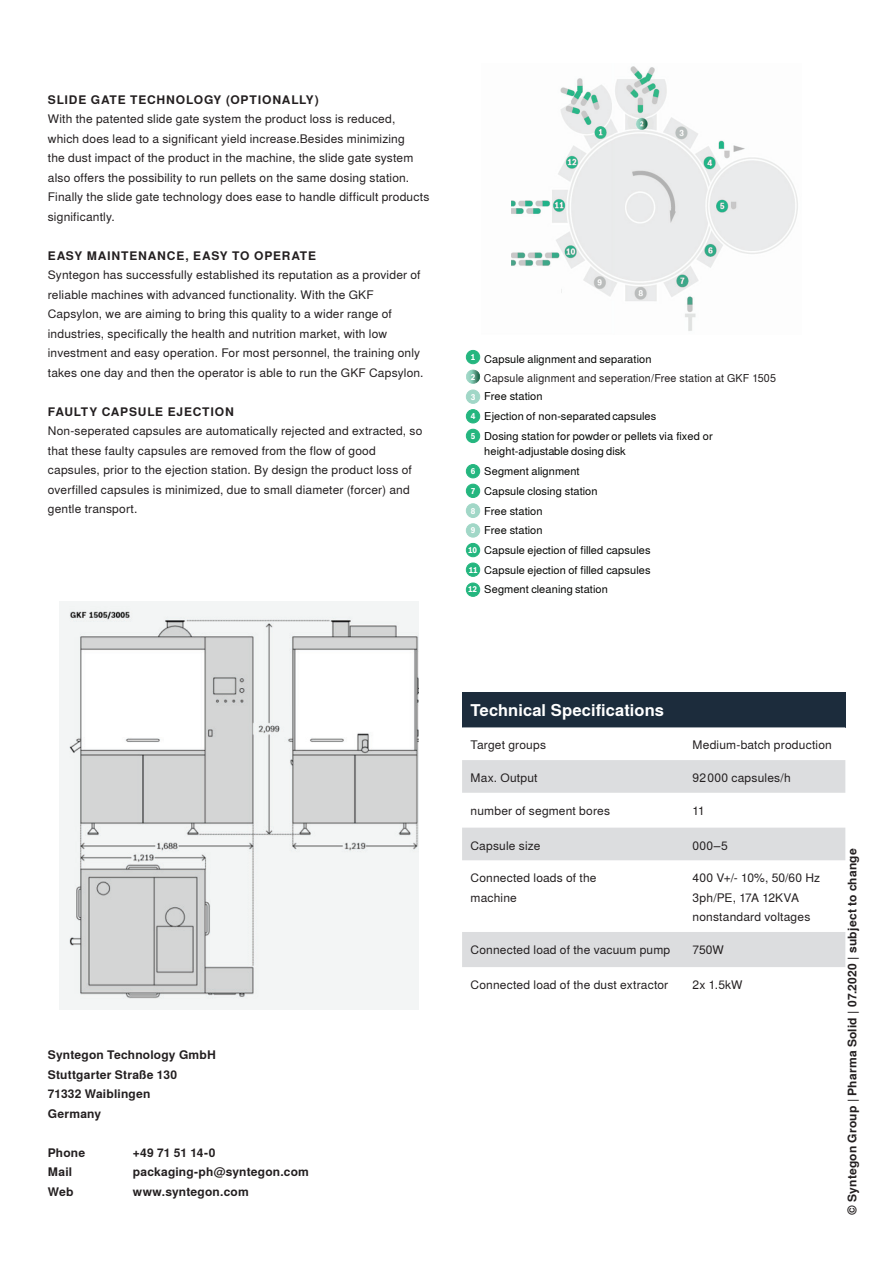
<style>
.page{position:relative;width:893px;height:1263px;background:#fff}
.page>*{position:absolute;margin:0;border:0;box-sizing:border-box;transform-origin:0 0}
.t1{font:700 16.5px "Syntegon";letter-spacing:.005em;color:#fff}
.t2{font:12px/19.5px "Syntegon";letter-spacing:.015em;color:#231f20}
.t3{font:700 12px/19.5px "Syntegon";letter-spacing:.02em;color:#231f20}
.t4{font:700 12px "Syntegon";letter-spacing:.065em;color:#231f20}
.t5{font:700 12px "Syntegon";letter-spacing:.06em;color:#231f20}
.t6{font:11.1px "Syntegon";letter-spacing:.015em;color:#231f20;scale:.96 1}
.t7{font:10.95px/19.6px "Syntegon";letter-spacing:.01em;color:#040503}
.t8{font:9.45px "Syntegon";letter-spacing:-.015em;color:#040503}
.t9{font:700 8.25px "Bosch Office Sans";color:#fff}
</style>
<div class="page">
<div style="left:466px;top:350px;width:14px;height:14px;background:#24b67f;border-radius:50%"></div>
<div style="left:466px;top:350px;width:14px;height:14px;border:1px solid #24b67f;border-radius:50%"></div>
<svg style="left:466px;top:370px;width:14px;height:14px"></svg>
<div style="left:466px;top:410px;width:14px;height:13px;background:#24b67f;border-radius:50%"></div>
<div style="left:466px;top:409px;width:14px;height:14px;border:1px solid #24b67f;border-radius:50%"></div>
<div style="left:466px;top:390px;width:14px;height:13px;background:#a1d7c7;border-radius:50%"></div>
<div style="left:466px;top:390px;width:14px;height:14px;border:1px solid #a1d7c7;border-radius:50%"></div>
<div style="left:466px;top:464px;width:14px;height:14px;background:#24b67f;border-radius:50%"></div>
<div style="left:466px;top:464px;width:14px;height:14px;border:1px solid #24b67f;border-radius:50%"></div>
<div style="left:466px;top:484px;width:14px;height:13px;background:#24b67f;border-radius:50%"></div>
<div style="left:466px;top:484px;width:14px;height:14px;border:1px solid #24b67f;border-radius:50%"></div>
<div style="left:466px;top:524px;width:14px;height:13px;background:#a1d7c7;border-radius:50%"></div>
<div style="left:466px;top:523px;width:14px;height:14px;border:1px solid #a1d7c7;border-radius:50%"></div>
<div style="left:466px;top:504px;width:14px;height:13px;background:#a1d7c7;border-radius:50%"></div>
<div style="left:466px;top:503px;width:14px;height:15px;border:1px solid #a1d7c7;border-radius:50%"></div>
<div style="left:466px;top:543px;width:14px;height:14px;background:#24b67f;border-radius:50%"></div>
<div style="left:466px;top:543px;width:14px;height:14px;border:1px solid #24b67f;border-radius:50%"></div>
<div style="left:466px;top:583px;width:14px;height:13px;background:#24b67f;border-radius:50%"></div>
<div style="left:466px;top:583px;width:14px;height:14px;border:1px solid #24b67f;border-radius:50%"></div>
<div style="left:466px;top:563px;width:14px;height:13px;background:#24b67f;border-radius:50%"></div>
<div style="left:466px;top:563px;width:14px;height:14px;border:1px solid #24b67f;border-radius:50%"></div>
<div style="left:466px;top:429px;width:14px;height:14px;background:#24b67f;border-radius:50%"></div>
<div style="left:466px;top:429px;width:14px;height:14px;border:1px solid #24b67f;border-radius:50%"></div>
<img style="left:511px;top:66px;width:287px;height:265px">
<div style="left:462px;top:691px;width:383px;height:36px;background:#1c2c3c"></div>
<svg style="left:462px;top:760px;width:383px;height:207px"></svg>
<img style="left:60px;top:601px;width:358px;height:408px">
<p class="t4" style="left:48px;top:90px;width:273px">SLIDE GATE TECHNOLOGY (OPTIONALLY)</p>
<p class="t2" style="left:48px;top:108px;width:383px">With the patented slide gate system the product loss is reduced, which does lead to a significant yield increase.Besides minimizing<br>the dust impact of the product in the machine, the slide gate system also offers the possibility to run pellets on the same dosing station.<br>Finally the slide gate technology does ease to handle difficult products significantly.</p>
<p class="t5" style="left:48px;top:246px;width:270px">EASY MAINTENANCE, EASY TO OPERATE</p>
<p class="t2" style="left:48px;top:264px;width:377px">Syntegon has successfully established its reputation as a provider of reliable machines with advanced functionality. With the GKF Capsylon, we are aiming to bring this quality to a wider range of industries, specifically the health and nutrition market, with low investment and easy operation. For most personnel, the training only takes one day and then the operator is able to run the GKF Capsylon.</p>
<p class="t4" style="left:48px;top:402px;width:188px">FAULTY CAPSULE EJECTION</p>
<p class="t2" style="left:48px;top:420px;width:376px">Non-seperated capsules are automatically rejected and extracted, so that these faulty capsules are removed from the flow of good capsules, prior to the ejection station. By design the product loss of overfilled capsules is minimized, due to small diameter (forcer) and gentle transport.</p>
<p class="t9" style="left:471px;top:350px;width:6px">1</p>
<p class="t9" style="left:471px;top:370px;width:6px">2</p>
<p class="t9" style="left:471px;top:410px;width:6px">4</p>
<p class="t7" style="left:484px;top:349px;width:169px">Capsule alignment and separation</p>
<p class="t8" style="left:484px;top:371px;width:252px">Capsule alignment and separation/Free station at GKF 1505</p>
<p class="t7" style="left:484px;top:386px;width:230px">Free station<br>Ejection of non-separated capsules<br>Dosing station for powder or pellets via fixed or</p>
<p class="t7" style="left:484px;top:441px;width:168px">height-adjustable dosing disk<br>Segment alignment<br>Capsule closing station<br>Free station<br>Free station<br>Capsule ejection of filled capsules<br>Capsule ejection of filled capsules<br>Segment cleaning station</p>
<p class="t6" style="left:484px;top:370px;width:306px">Capsule alignment and seperation/Free station at GKF 1505</p>
<p class="t9" style="left:471px;top:390px;width:6px">3</p>
<p class="t9" style="left:471px;top:429px;width:6px">5</p>
<p class="t9" style="left:471px;top:464px;width:6px">6</p>
<p class="t9" style="left:471px;top:484px;width:6px">7</p>
<p class="t9" style="left:471px;top:524px;width:6px">9</p>
<p class="t9" style="left:471px;top:504px;width:6px">8</p>
<p class="t9" style="left:468px;top:543px;width:10px">10</p>
<p class="t9" style="left:468px;top:583px;width:10px">12</p>
<p class="t9" style="left:469px;top:563px;width:10px">11</p>
<p class="t3" style="left:48px;top:1045px;width:170px">Syntegon Technology GmbH<br>Stuttgarter Straße 130<br>71332 Waiblingen<br>Germany</p>
<p class="t3" style="left:48px;top:1143px;width:39px">Phone</p>
<p class="t3" style="left:133px;top:1143px;width:84px">+49 71 51 14-0</p>
<p class="t3" style="left:48px;top:1162px;width:26px">Mail</p>
<p class="t3" style="left:133px;top:1162px;width:178px">packaging-ph@syntegon.com</p>
<p class="t3" style="left:48px;top:1182px;width:27px">Web</p>
<p class="t3" style="left:133px;top:1182px;width:117px">www.syntegon.com</p>
<h1 class="t1" style="left:471px;top:698px;width:195px">Technical Specifications</h1>
<p class="t2" style="left:471px;top:735px;width:77px">Target groups</p>
<p class="t2" style="left:693px;top:735px;width:141px">Medium-batch production</p>
<p class="t2" style="left:471px;top:767px;width:69px">Max. Output</p>
<p class="t2" style="left:693px;top:767px;width:100px">92000 capsules/h</p>
<p class="t2" style="left:471px;top:800px;width:141px">number of segment bores</p>
<p class="t2" style="left:693px;top:800px;width:14px">11</p>
<p class="t2" style="left:471px;top:835px;width:71px">Capsule size</p>
<p class="t2" style="left:693px;top:835px;width:37px">000–5</p>
<p class="t2" style="left:471px;top:868px;width:128px">Connected loads of the machine</p>
<p class="t2" style="left:693px;top:868px;width:129px">400 V+/- 10%, 50/60 Hz<br>3ph/PE, 17A 12KVA nonstandard voltages</p>
<p class="t2" style="left:471px;top:939px;width:201px">Connected load of the vacuum pump</p>
<p class="t2" style="left:693px;top:939px;width:33px">750W</p>
<p class="t2" style="left:471px;top:974px;width:199px">Connected load of the dust extractor</p>
<p class="t2" style="left:693px;top:974px;width:52px">2x 1.5kW</p>
<p class="t3" style="left:843px;top:1215px;width:368px;rotate:-90deg">© Syntegon Group | Pharma Solid | 07.2020 | subject to change</p>
</div>
